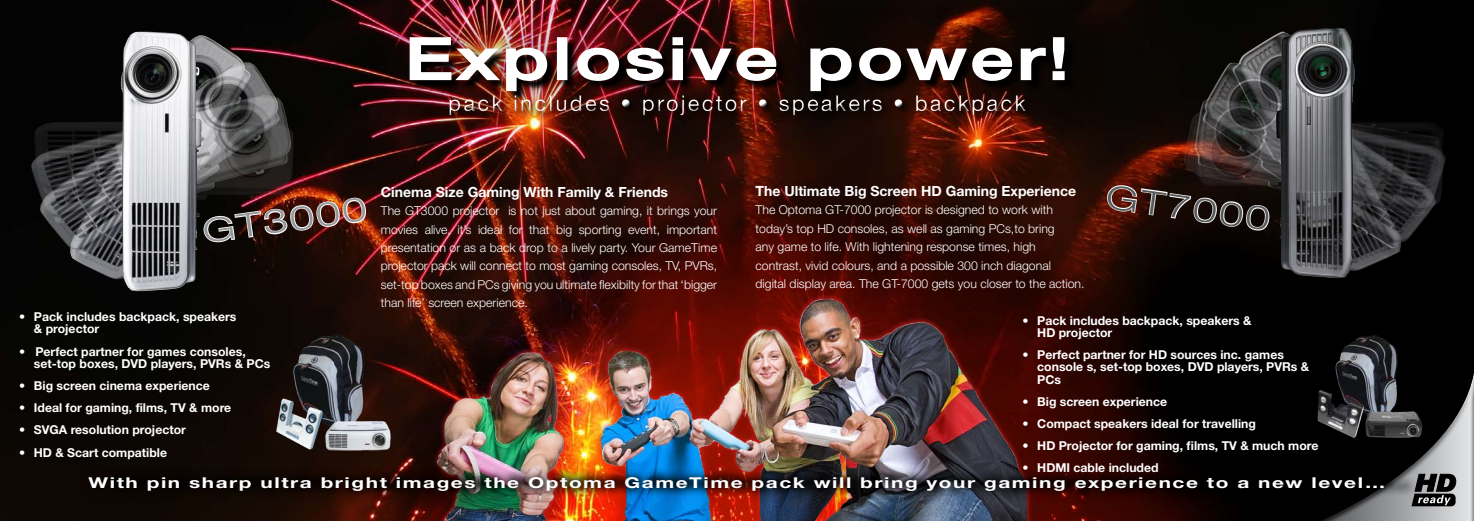
<style>
.page{position:relative;width:1474px;height:521px;background:#fff}
.page>*{position:absolute;margin:0;border:0;box-sizing:border-box;transform-origin:0 0}
.t1{font:500 57.66px "Helvetica Neue";letter-spacing:.05em;color:#fff;scale:1.33 1}
.t2{font:300 32.81px "Helvetica Neue";color:#58595b;scale:1.33 1}
.t3{font:300 32.81px "Helvetica Neue";color:#939598;scale:1.33 1}
.t4{font:21.88px "Helvetica Neue";letter-spacing:.1em;color:#fff}
.t5{font:700 14.96px "Helvetica Neue";letter-spacing:.075em;color:#fff;scale:1.39 1}
.t6{font:700 14px "Helvetica Neue";color:#fff}
.t7{font:300 12.25px/18.4px "Helvetica Neue";color:#fff;text-align:justify}
.t8{font:700 12.25px/12.2px "Helvetica Neue";color:#fff}
</style>
<div class="page">
<img style="left:0;top:0;width:1473px;height:521px">
<div style="left:360px;top:0;width:872px;height:171px;background:#000;opacity:.75"></div>
<img style="left:409px;top:36px;width:139px;height:56px">
<div style="left:557px;top:37px;width:10px;height:43px;border:2px solid #fff"></div>
<img style="left:576px;top:47px;width:88px;height:35px">
<img style="left:671px;top:36px;width:106px;height:46px">
<svg style="left:809px;top:47px;width:43px;height:43px;background:#3a3736"></svg>
<svg style="left:858px;top:47px;width:154px;height:35px;background:#453a37"></svg>
<svg style="left:1019px;top:36px;width:46px;height:45px;background:#353230"></svg>
<img style="left:1191px;top:104px;width:36px;height:18px">
<svg style="left:1105px;top:183px;width:165px;height:50px;background:#44312d"></svg>
<img style="left:1243px;top:32px;width:35px;height:23px">
<img style="left:1208px;top:63px;width:25px;height:35px">
<img style="left:1203px;top:98px;width:15px;height:3px">
<img style="left:1193px;top:119px;width:45px;height:47px">
<img style="left:1278px;top:28px;width:60px;height:62px">
<img style="left:204px;top:197px;width:163px;height:46px">
<img style="left:164px;top:35px;width:37px;height:44px">
<img style="left:175px;top:62px;width:73px;height:33px">
<img style="left:36px;top:95px;width:226px;height:63px">
<img style="left:36px;top:120px;width:207px;height:10px">
<img style="left:121px;top:32px;width:23px;height:55px">
<div style="left:1304px;top:352px;width:169px;height:169px;background:#000;opacity:.75"></div>
<img style="left:270px;top:330px;width:126px;height:128px">
<img style="left:1314px;top:331px;width:111px;height:113px">
<div style="left:421px;top:293px;width:623px;height:228px;background:#d2232a;opacity:.95"></div>
<img style="left:418px;top:290px;width:608px;height:231px">
<img style="left:77px;top:465px;width:1350px;height:45px">
<div style="left:449px;top:94px;width:617px;height:39px;background:#000;opacity:.75"></div>
<div style="left:443px;top:90px;width:607px;height:27px;background:#000;opacity:.75"></div>
<h1 class="t1" style="left:405px;top:24px;width:501px">Explosive power!</h1>
<h3 class="t4" style="left:448px;top:90px;width:579px">pack includes • projector • speakers • backpack</h3>
<h2 class="t3" style="left:200px;top:212px;width:126px;rotate:-8deg">GT3000</h2>
<p class="t8" style="left:34px;top:310px;width:204px;text-indent:-15px">• Pack includes backpack, speakers &amp; projector</p>
<p class="t8" style="left:34px;top:345px;width:238px;text-indent:-15px">• Perfect partner for games consoles, set-top boxes, DVD players, PVRs &amp; PCs</p>
<p class="t8" style="left:19px;top:379px;width:192px">• Big screen cinema experience</p>
<p class="t8" style="left:19px;top:401px;width:214px">• Ideal for gaming, films, TV &amp; more</p>
<p class="t8" style="left:19px;top:423px;width:168px">• SVGA resolution projector</p>
<p class="t8" style="left:19px;top:446px;width:150px">• HD &amp; Scart compatible</p>
<p class="t6" style="left:381px;top:183px;width:289px">Cinema Size Gaming With Family &amp; Friends</p>
<p class="t7" style="left:381px;top:201px;width:338px">The GT3000 projector is not just about gaming, it brings your movies alive, it’s ideal for that big sporting event, important presentation or as a back drop to a lively party. Your GameTime projector pack will connect to most gaming consoles, TV, PVRs, set-top boxes and PCs giving you ultimate flexibilty for that ‘bigger than life’ screen experience.</p>
<p class="t6" style="left:755px;top:182px;width:322px">The Ultimate Big Screen HD Gaming Experience</p>
<p class="t7" style="left:755px;top:201px;width:330px;text-align:left">The Optoma GT-7000 projector is designed to work with today’s top HD consoles, as well as gaming PCs,to bring<br>any game to life. With lightening response times, high contrast, vivid colours, and a possible 300 inch diagonal digital display area. The GT-7000 gets you closer to the action.</p>
<h2 class="t2" style="left:1109px;top:176px;width:126px;rotate:8deg">GT7000</h2>
<p class="t8" style="left:1037px;top:314px;width:216px;text-indent:-15px">• Pack includes backpack, speakers &amp;<br>HD projector</p>
<p class="t8" style="left:1037px;top:348px;width:273px;text-indent:-15px">• Perfect partner for HD sources inc. games console s, set-top boxes, DVD players, PVRs &amp;<br>PCs</p>
<p class="t8" style="left:1022px;top:395px;width:146px">• Big screen experience</p>
<p class="t8" style="left:1022px;top:417px;width:235px">• Compact speakers ideal for travelling</p>
<p class="t8" style="left:1022px;top:439px;width:297px">• HD Projector for gaming, films, TV &amp; much more</p>
<p class="t8" style="left:1022px;top:461px;width:138px">• HDMI cable included</p>
<p class="t5" style="left:89px;top:474px;width:934px">With pin sharp ultra bright images the Optoma GameTime pack will bring your gaming experience to a new level…</p>
</div>
